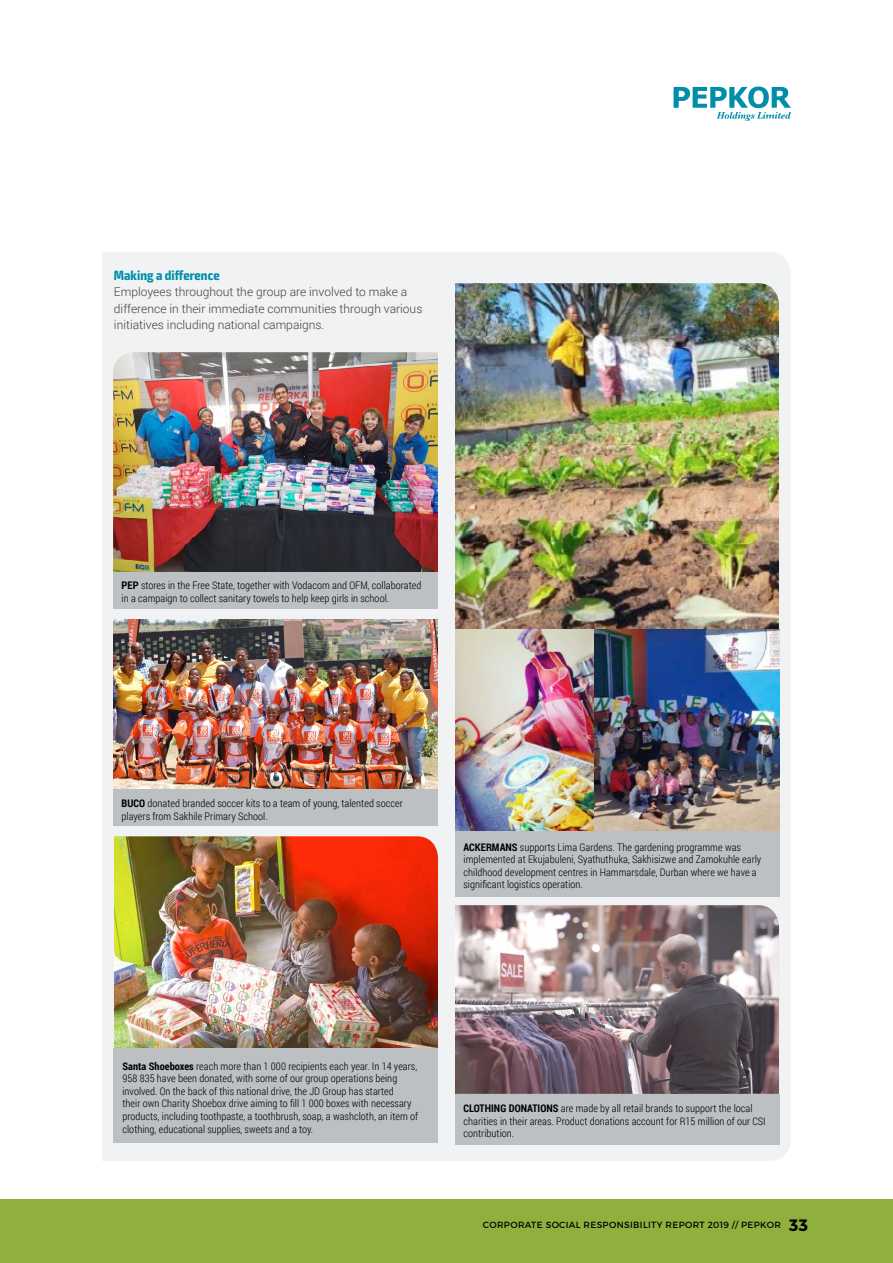
<style>
.page{position:relative;width:893px;height:1263px;background:#fff}
.page>*{position:absolute;margin:0;border:0;box-sizing:border-box;transform-origin:0 0}
.t1{font:700 condensed 13.5px "Exo 2";letter-spacing:.005em;color:#008ea9}
.t2{font:300 12px/16.5px "Roboto";color:#414042}
.t3{font:300 10.5px/12.6px "Roboto Condensed";letter-spacing:.005em;color:#000}
.t4{font:700 10.5px "Roboto Condensed";letter-spacing:.005em;color:#000}
.t5{font:9px "Montserrat";letter-spacing:.04em;color:#000}
.s1{font-weight:700}
.s2{font-weight:700;font-size:16.5px}
</style>
<div class="page">
<div style="left:102px;top:252px;width:689px;height:909px;background:#f1f2f3"></div>
<div style="left:0;top:1199px;width:893px;height:64px;background:#90b03e"></div>
<img style="left:114px;top:619px;width:324px;height:170px">
<div style="left:113px;top:790px;width:325px;height:36px;background:#bcc0c3"></div>
<img style="left:113px;top:352px;width:325px;height:220px">
<div style="left:113px;top:572px;width:325px;height:36px;background:#bcc0c3"></div>
<img style="left:114px;top:836px;width:324px;height:212px">
<div style="left:114px;top:1048px;width:324px;height:95px;background:#bcc0c3"></div>
<img style="left:455px;top:283px;width:324px;height:547px">
<div style="left:455px;top:831px;width:324px;height:66px;background:#bcc0c3"></div>
<img style="left:455px;top:905px;width:324px;height:189px">
<div style="left:455px;top:1094px;width:324px;height:50px;background:#bcc0c3"></div>
<svg style="left:674px;top:87px;width:117px;height:34px"></svg>
<p class="t1" style="left:114px;top:267px;width:107px">Making a difference</p>
<p class="t2" style="left:114px;top:283px;width:310px">Employees throughout the group are involved to make a difference in their immediate communities through various initiatives including national campaigns.</p>
<p class="t3" style="left:122px;top:579px;width:301px"><span class="s1">PEP</span> stores in the Free State, together with Vodacom and OFM, collaborated in a campaign to collect sanitary towels to help keep girls in school.</p>
<p class="t3" style="left:122px;top:797px;width:283px"><span class="s1">BUCO</span> donated branded soccer kits to a team of young, talented soccer players from Sakhile Primary School.</p>
<p class="t3" style="left:463px;top:840px;width:299px;text-indent:56px">supports Lima Gardens. The gardening programme was implemented at Ekujabuleni, Syathuthuka, Sakhisizwe and Zamokuhle early childhood development centres in Hammarsdale, Durban where we have a significant logistics operation.</p>
<p class="t4" style="left:463px;top:839px;width:25px">ACKERMANS</p>
<p class="t3" style="left:122px;top:1059px;width:297px"><span class="s1">SANTA SHOEBOXES</span> reach more than 1 000 recipients each year. In 14 years, 958 835 have been donated, with some of our group operations being involved. On the back of this national drive, the JD Group has started<br>their own Charity Shoebox drive aiming to fill 1 000 boxes with necessary products, including toothpaste, a toothbrush, soap, a washcloth, an item of clothing, educational supplies, sweets and a toy.</p>
<p class="t3" style="left:463px;top:1102px;width:304px;text-indent:97px">are made by all retail brands to support the local charities in their areas. Product donations account for R15 million of our CSI contribution.</p>
<p class="t4" style="left:463px;top:1101px;width:7px">CLOTH</p>
<p class="t4" style="left:491px;top:1101px;width:25px">ING DONAT</p>
<p class="t4" style="left:538px;top:1101px;width:10px">IONS</p>
<p class="t5" style="left:483px;top:1220px;width:326px">CORPORATE SOCIAL RESPONSIBILITY REPORT 2019 // PEPKOR <span class="s2">33</span></p>
</div>
